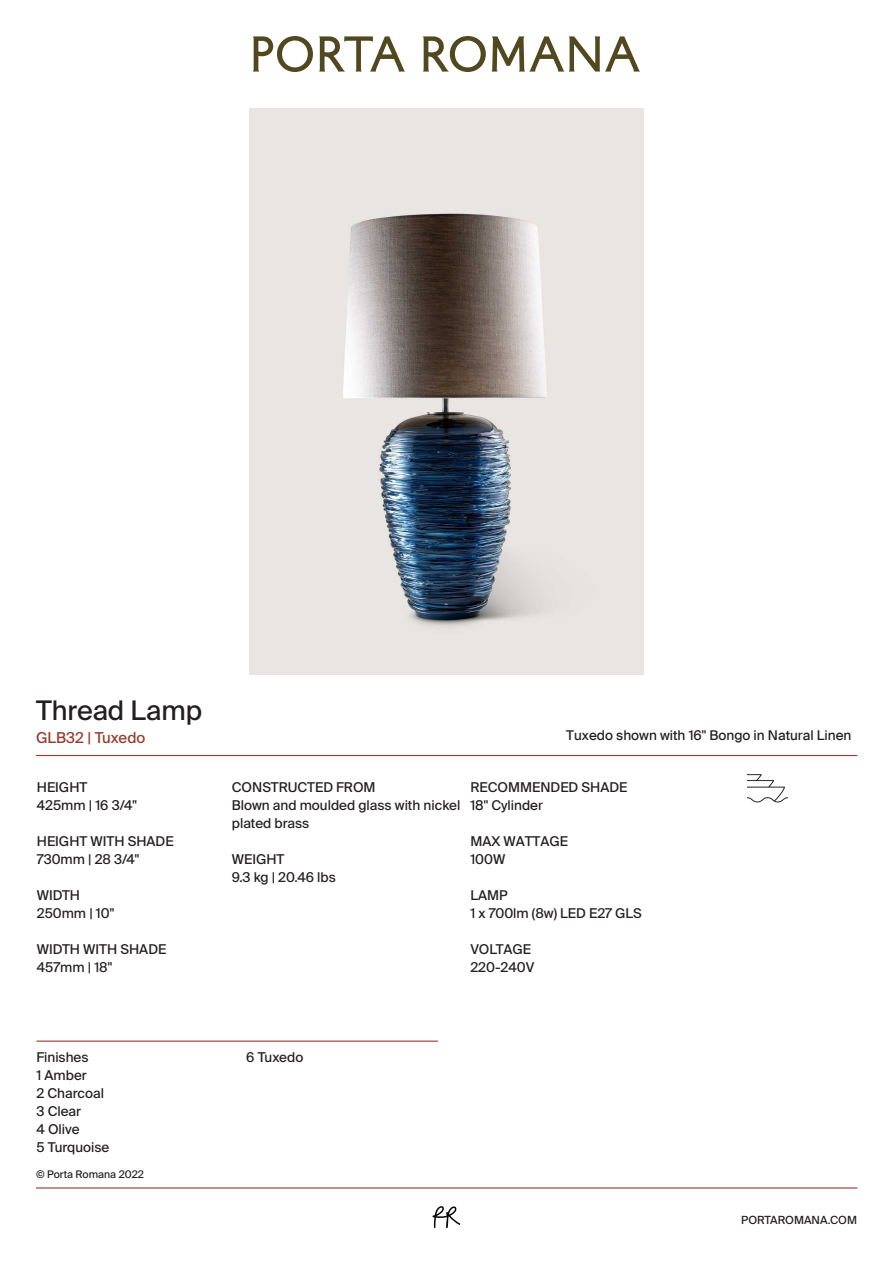
<style>
.page{position:relative;width:893px;height:1263px;background:#fff}
.page>*{position:absolute;margin:0;border:0;box-sizing:border-box;transform-origin:0 0}
.t1{font:27px "Suisse Intl";color:#231f20}
.t2{font:15px "Suisse Intl";color:#943b2a}
.t3{font:13.5px/18px "Suisse Intl";color:#231f20}
.t4{font:11.25px "Suisse Intl";color:#231f20}
.t5{font:10.5px "Suisse Intl";color:#231f20}
</style>
<div class="page">
<hr style="left:36px;top:755px;width:821px;height:1px;background:#943b2a">
<img style="left:250px;top:108px;width:393px;height:566px">
<svg style="left:253px;top:36px;width:60px;height:36px"></svg>
<svg style="left:319px;top:36px;width:86px;height:36px"></svg>
<svg style="left:423px;top:36px;width:63px;height:36px"></svg>
<svg style="left:492px;top:36px;width:148px;height:36px"></svg>
<hr style="left:36px;top:1040px;width:402px;height:2px;background:#943b2a">
<svg style="left:433px;top:1206px;width:27px;height:22px"></svg>
<hr style="left:36px;top:1187px;width:821px;height:1px;background:#943b2a">
<img style="left:747px;top:774px;width:40px;height:29px">
<h1 class="t1" style="left:36px;top:695px;width:167px">Thread Lamp</h1>
<p class="t2" style="left:36px;top:729px;width:111px">GLB32 | Tuxedo</p>
<p class="t3" style="left:37px;top:778px;width:102px">HEIGHT<br>425mm | 16 3/4"</p>
<p class="t3" style="left:37px;top:832px;width:138px">HEIGHT WITH SHADE<br>730mm | 28 3/4"</p>
<p class="t3" style="left:37px;top:886px;width:79px">WIDTH<br>250mm | 10"</p>
<p class="t3" style="left:37px;top:940px;width:131px">WIDTH WITH SHADE<br>457mm | 18"</p>
<p class="t3" style="left:566px;top:726px;width:287px">Tuxedo shown with 16" Bongo in Natural Linen</p>
<p class="t3" style="left:232px;top:778px;width:230px">CONSTRUCTED FROM<br>Blown and moulded glass with nickel plated brass</p>
<p class="t3" style="left:232px;top:850px;width:106px">WEIGHT<br>9.3 kg | 20.46 lbs</p>
<p class="t3" style="left:470px;top:778px;width:159px">RECOMMENDED SHADE<br>18" Cylinder</p>
<p class="t3" style="left:470px;top:832px;width:99px">MAX WATTAGE<br>100W</p>
<p class="t3" style="left:470px;top:886px;width:173px">LAMP<br>1 x 700lm (8w) LED E27 GLS</p>
<p class="t3" style="left:470px;top:940px;width:65px">VOLTAGE<br>220-240V</p>
<p class="t3" style="left:36px;top:1048px;width:74px">Finishes<br>1 Amber<br>2 Charcoal<br>3 Clear<br>4 Olive<br>5 Turquoise</p>
<p class="t3" style="left:246px;top:1048px;width:59px">6 Tuxedo</p>
<p class="t5" style="left:36px;top:1168px;width:109px">© Porta Romana 2022</p>
<p class="t4" style="left:741px;top:1213px;width:117px">PORTAROMANA.COM</p>
</div>
